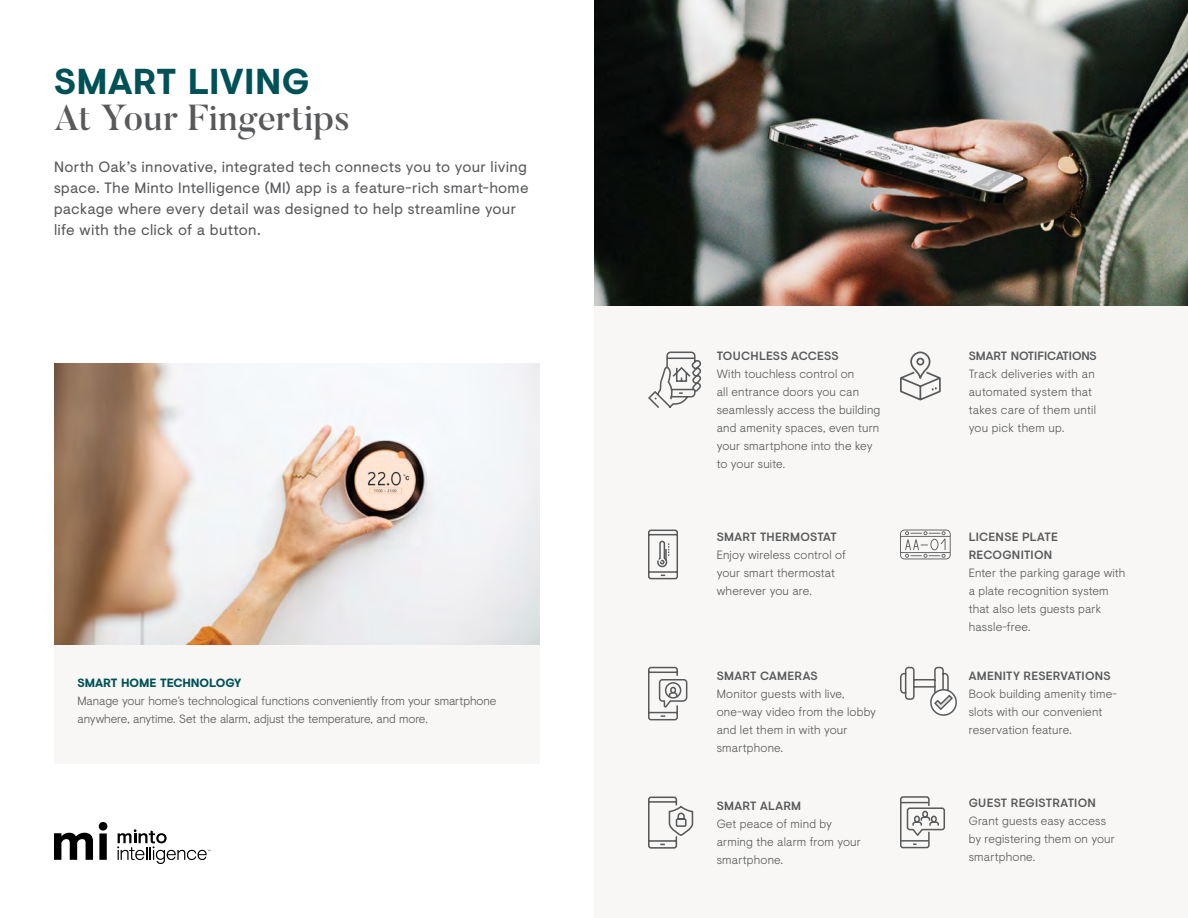
<style>
.page{position:relative;width:1188px;height:918px;background:#fff}
.page>*{position:absolute;margin:0;border:0;box-sizing:border-box;transform-origin:0 0}
.t1{font:500 36px "Butler";letter-spacing:.005em;color:#58595b}
.t2{font:700 36px "Visuelt";letter-spacing:.01em;color:#005156}
.t3{font:15px/21px "Visuelt";letter-spacing:.02em;color:#58595b}
.t4{font:300 12px/18px "Visuelt";letter-spacing:.01em;color:#58595b}
.t5{font:500 12px/18px "Visuelt";letter-spacing:.02em;color:#58595b}
.t6{font:700 12px "Visuelt";letter-spacing:-.005em;color:#005156}
.t7{font:500 12px "Visuelt";letter-spacing:-.005em;color:#58595b}
</style>
<div class="page">
<div style="left:594px;top:306px;width:594px;height:612px;background:#f8f7f5"></div>
<img style="left:54px;top:363px;width:486px;height:282px">
<div style="left:54px;top:645px;width:486px;height:119px;background:#f8f7f5"></div>
<svg style="left:648px;top:351px;width:54px;height:57px"></svg>
<svg style="left:900px;top:351px;width:41px;height:50px"></svg>
<svg style="left:648px;top:529px;width:30px;height:51px"></svg>
<svg style="left:648px;top:666px;width:40px;height:55px"></svg>
<div style="left:930px;top:689px;width:27px;height:27px;border:2px solid #58595b;border-radius:50%"></div>
<svg style="left:900px;top:666px;width:54px;height:45px"></svg>
<svg style="left:648px;top:796px;width:46px;height:53px"></svg>
<div style="left:900px;top:796px;width:30px;height:52px;border:2px solid #58595b;border-radius:2px"></div>
<svg style="left:901px;top:802px;width:44px;height:43px"></svg>
<svg style="left:900px;top:530px;width:51px;height:29px"></svg>
<img style="left:594px;top:0;width:594px;height:306px">
<svg style="left:54px;top:833px;width:39px;height:27px"></svg>
<svg style="left:99px;top:822px;width:8px;height:38px"></svg>
<svg style="left:117px;top:829px;width:93px;height:35px"></svg>
<h1 class="t2" style="left:54px;top:55px;width:257px">SMART LIVING</h1>
<h1 class="t1" style="left:54px;top:95px;width:298px">At Your Fingertips</h1>
<p class="t3" style="left:54px;top:156px;width:476px">North Oak’s innovative, integrated tech connects you to your living space. The Minto Intelligence (MI) app is a feature-rich smart-home package where every detail was designed to help streamline your life with the click of a button.</p>
<p class="t6" style="left:78px;top:674px;width:165px">SMART HOME TECHNOLOGY</p>
<p class="t4" style="left:78px;top:691px;width:420px">Manage your home’s technological functions conveniently from your smartphone anywhere, anytime. Set the alarm, adjust the temperature, and more.</p>
<p class="t5" style="left:717px;top:346px;width:124px">TOUCHLESS ACCESS</p>
<p class="t4" style="left:717px;top:364px;width:165px">With touchless control on<br>all entrance doors you can seamlessly access the building and amenity spaces, even turn your smartphone into the key to your suite.</p>
<p class="t5" style="left:717px;top:528px;width:122px">SMART THERMOSTAT</p>
<p class="t4" style="left:717px;top:545px;width:130px">Enjoy wireless control of your smart thermostat wherever you are.</p>
<p class="t5" style="left:717px;top:667px;width:102px">SMART CAMERAS</p>
<p class="t4" style="left:717px;top:684px;width:161px">Monitor guests with live, one-way video from the lobby and let them in with your smartphone.</p>
<p class="t5" style="left:717px;top:796px;width:86px">SMART ALARM</p>
<p class="t4" style="left:717px;top:814px;width:146px">Get peace of mind by arming the alarm from your smartphone.</p>
<p class="t7" style="left:969px;top:347px;width:130px">SMART NOTIFICATIONS</p>
<p class="t4" style="left:969px;top:364px;width:129px">Track deliveries with an automated system that takes care of them until you pick them up.</p>
<p class="t5" style="left:969px;top:528px;width:90px">LICENSE PLATE<br>RECOGNITION</p>
<p class="t4" style="left:969px;top:563px;width:158px">Enter the parking garage with a plate recognition system that also lets guests park hassle-free.</p>
<p class="t5" style="left:969px;top:667px;width:143px">AMENITY RESERVATIONS</p>
<p class="t4" style="left:969px;top:684px;width:150px">Book building amenity time&shy;slots with our convenient reservation feature.</p>
<p class="t5" style="left:969px;top:793px;width:129px">GUEST REGISTRATION</p>
<p class="t4" style="left:969px;top:811px;width:148px">Grant guests easy access by registering them on your smartphone.</p>
</div>
